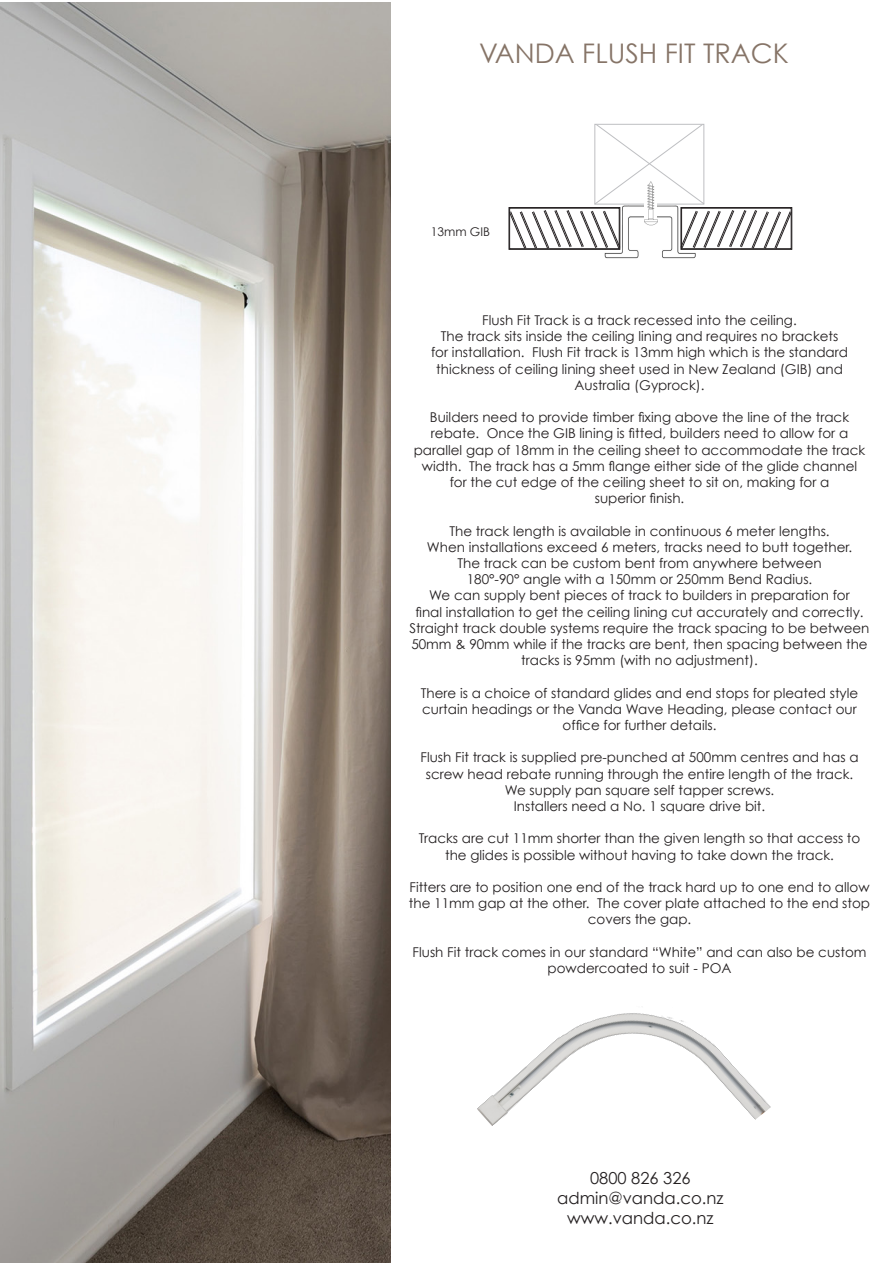
<style>
.page{position:relative;width:893px;height:1263px;background:#fff}
.page>*{position:absolute;margin:0;border:0;box-sizing:border-box;transform-origin:0 0}
.t1{font:27px "Century Gothic";color:#867467}
.t2{font:16.5px "Century Gothic";color:#231f20}
.t3{font:13.5px/16.2px "Century Gothic";color:#231f20;text-align:center}
.t4{font:12px "Century Gothic";color:#231f20}
</style>
<div class="page">
<img style="left:0;top:2px;width:391px;height:1261px">
<img style="left:477px;top:1013px;width:294px;height:113px">
<img style="left:596px;top:249px;width:102px;height:10px">
<svg style="left:509px;top:123px;width:283px;height:126px"></svg>
<img style="left:645px;top:181px;width:11px;height:38px">
<img style="left:643px;top:219px;width:15px;height:9px">
<p class="t1" style="left:479px;top:36px;width:311px">VANDA FLUSH FIT TRACK</p>
<p class="t4" style="left:431px;top:225px;width:61px">13mm GIB</p>
<p class="t3" style="left:482px;top:312px;width:316px">Flush Fit Track is a track recessed into the ceiling.</p>
<p class="t3" style="left:441px;top:328px;width:399px">The track sits inside the ceiling lining and requires no brackets</p>
<p class="t3" style="left:431px;top:344px;width:418px">for installation. Flush Fit track is 13mm high which is the standard</p>
<p class="t3" style="left:436px;top:360px;width:408px">thickness of ceiling lining sheet used in New Zealand (GIB) and</p>
<p class="t3" style="left:575px;top:377px;width:131px">Australia (Gyprock).</p>
<p class="t3" style="left:430px;top:409px;width:421px">Builders need to provide timber fixing above the line of the track</p>
<p class="t3" style="left:431px;top:425px;width:419px">rebate. Once the GIB lining is fitted, builders need to allow for a</p>
<p class="t3" style="left:414px;top:441px;width:453px">parallel gap of 18mm in the ceiling sheet to accommodate the track width. The track has a 5mm flange either side of the glide channel</p>
<p class="t3" style="left:450px;top:474px;width:381px">for the cut edge of the ceiling sheet to sit on, making for a</p>
<p class="t3" style="left:595px;top:490px;width:91px">superior finish.</p>
<p class="t3" style="left:449px;top:522px;width:382px">The track length is available in continuous 6 meter lengths.</p>
<p class="t3" style="left:427px;top:539px;width:427px">When installations exceed 6 meters, tracks need to butt together.</p>
<p class="t3" style="left:457px;top:555px;width:366px">The track can be custom bent from anywhere between</p>
<p class="t3" style="left:467px;top:571px;width:347px">180°-90° angle with a 150mm or 250mm Bend Radius.</p>
<p class="t3" style="left:429px;top:587px;width:422px">We can supply bent pieces of track to builders in preparation for</p>
<p class="t3" style="left:410px;top:603px;width:461px">final installation to get the ceiling lining cut accurately and correctly.<br>Straight track double systems require the track spacing to be between 50mm &amp; 90mm while if the tracks are bent, then spacing between the tracks is 95mm (with no adjustment).</p>
<p class="t3" style="left:421px;top:684px;width:439px;text-align:left">There is a choice of standard glides and end stops for pleated style curtain headings or the Vanda Wave Heading, please contact our</p>
<p class="t3" style="left:563px;top:717px;width:155px">office for further details.</p>
<p class="t3" style="left:420px;top:749px;width:440px">Flush Fit track is supplied pre-punched at 500mm centres and has a screw head rebate running through the entire length of the track.</p>
<p class="t3" style="left:505px;top:782px;width:271px">We supply pan square self tapper screws.</p>
<p class="t3" style="left:514px;top:798px;width:253px">Installers need a No. 1 square drive bit.</p>
<p class="t3" style="left:419px;top:830px;width:443px">Tracks are cut 11mm shorter than the given length so that access to the glides is possible without having to take down the track.</p>
<p class="t3" style="left:409px;top:879px;width:463px;text-align:left">Fitters are to position one end of the track hard up to one end to allow the 11mm gap at the other. The cover plate attached to the end stop</p>
<p class="t3" style="left:588px;top:911px;width:105px">covers the gap.</p>
<p class="t3" style="left:413px;top:944px;width:455px">Flush Fit track comes in our standard “White” and can also be custom powdercoated to suit - POA</p>
<p class="t2" style="left:590px;top:1168px;width:102px">0800 826 326</p>
<p class="t2" style="left:557px;top:1188px;width:168px">admin@vanda.co.nz</p>
<p class="t2" style="left:567px;top:1208px;width:148px">www.vanda.co.nz</p>
</div>
